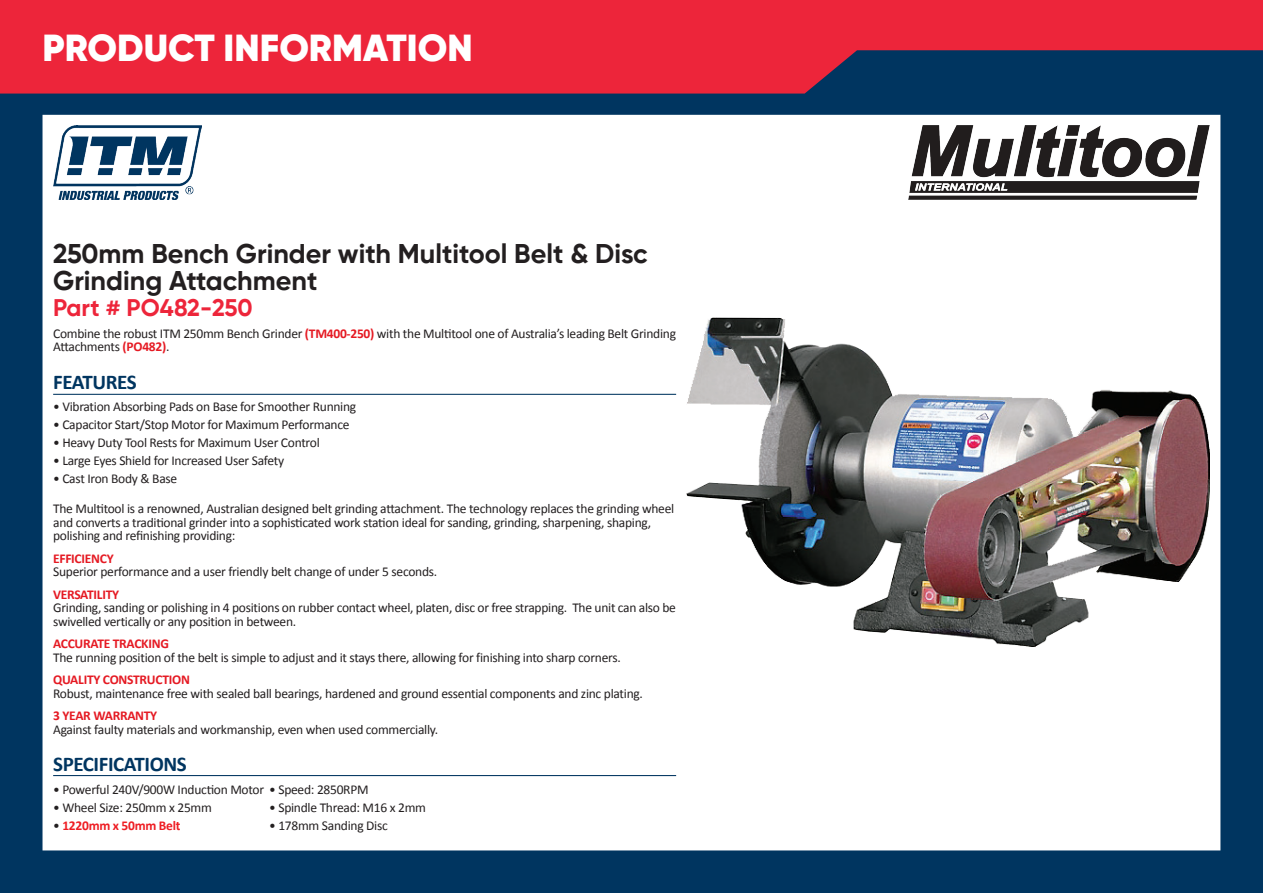
<style>
.page{position:relative;width:1263px;height:893px;background:#003560}
.page>*{position:absolute;margin:0;border:0;box-sizing:border-box;transform-origin:0 0}
.t1{font:900 37.5px "Gilroy";color:#fff}
.t2{font:700 27px/27px "Gilroy";color:#231f20}
.t3{font:700 24px "Gilroy";color:#ed253a}
.t4{font:700 21px "Calibri";letter-spacing:-.02em;color:#003560}
.t5{font:13.5px/13.5px "Calibri";letter-spacing:-.02em;color:#231f20}
.t6{font:700 13.5px "Calibri";letter-spacing:-.02em;color:#e51a23}
.t7{font:700 13.5px "Calibri";letter-spacing:-.02em;color:#ee1d23}
.s1{font-weight:700;color:#e51a23}
.s2{font-weight:400;color:#231f20}
</style>
<div class="page">
<div style="left:43px;top:115px;width:1177px;height:735px;background:#fff"></div>
<svg style="left:0;top:0;width:1263px;height:94px;fill:#ed253a"></svg>
<hr style="left:53px;top:394px;width:623px;height:1px;background:#003560">
<hr style="left:53px;top:775px;width:623px;height:1px;background:#003560">
<img style="left:687px;top:318px;width:523px;height:329px">
<img style="left:908px;top:125px;width:301px;height:75px">
<img style="left:53px;top:125px;width:149px;height:75px">
<h1 class="t1" style="left:43px;top:24px;width:432px">PRODUCT INFORMATION</h1>
<h2 class="t2" style="left:53px;top:240px;width:596px">250mm Bench Grinder with Multitool Belt &amp; Disc<br>Grinding Attachment</h2>
<h3 class="t3" style="left:53px;top:293px;width:201px">Part # PO482-250</h3>
<p class="t5" style="left:53px;top:326px;width:624px">Combine the robust ITM 250mm Bench Grinder <span class="s1">(TM400-250)</span> with the Multitool one of Australia’s leading Belt Grinding<br>Attachments <span class="s1">(PO482)</span>.</p>
<h3 class="t4" style="left:53px;top:369px;width:85px">FEATURES</h3>
<p class="t5" style="left:53px;top:399px;width:305px">• Vibration Absorbing Pads on Base for Smoother Running</p>
<p class="t5" style="left:53px;top:417px;width:298px">• Capacitor Start/Stop Motor for Maximum Performance</p>
<p class="t5" style="left:53px;top:435px;width:268px">• Heavy Duty Tool Rests for Maximum User Control</p>
<p class="t5" style="left:53px;top:453px;width:233px">• Large Eyes Shield for Increased User Safety</p>
<p class="t5" style="left:53px;top:471px;width:126px">• Cast Iron Body &amp; Base</p>
<p class="t5" style="left:53px;top:501px;width:623px">The Multitool is a renowned, Australian designed belt grinding attachment. The technology replaces the grinding wheel and converts a traditional grinder into a sophisticated work station ideal for sanding, grinding, sharpening, shaping, polishing and refinishing providing:</p>
<p class="t6" style="left:53px;top:550px;width:62px">EFFICIENCY</p>
<p class="t5" style="left:53px;top:564px;width:386px">Superior performance and a user friendly belt change of under 5 seconds.</p>
<p class="t6" style="left:53px;top:586px;width:67px">VERSATILITY</p>
<p class="t5" style="left:53px;top:600px;width:624px">Grinding, sanding or polishing in 4 positions on rubber contact wheel, platen, disc or free strapping. The unit can also be swivelled vertically or any position in between.</p>
<p class="t6" style="left:53px;top:635px;width:117px">ACCURATE TRACKING</p>
<p class="t5" style="left:53px;top:650px;width:569px">The running position of the belt is simple to adjust and it stays there, allowing for finishing into sharp corners.</p>
<p class="t6" style="left:53px;top:671px;width:138px">QUALITY CONSTRUCTION</p>
<p class="t5" style="left:53px;top:686px;width:591px">Robust, maintenance free with sealed ball bearings, hardened and ground essential components and zinc plating.</p>
<p class="t6" style="left:53px;top:707px;width:106px">3 YEAR WARRANTY</p>
<p class="t5" style="left:53px;top:722px;width:387px">Against faulty materials and workmanship, even when used commercially.</p>
<h3 class="t4" style="left:53px;top:751px;width:135px">SPECIFICATIONS</h3>
<p class="t5" style="left:53px;top:782px;width:317px">• Powerful 240V/900W Induction Motor • Speed: 2850RPM</p>
<p class="t5" style="left:53px;top:800px;width:160px">• Wheel Size: 250mm x 25mm</p>
<p class="t5" style="left:269px;top:800px;width:158px">• Spindle Thread: M16 x 2mm</p>
<p class="t7" style="left:53px;top:817px;width:129px"><span class="s2">•</span> 1220mm x 50mm Belt</p>
<p class="t5" style="left:269px;top:818px;width:120px">• 178mm Sanding Disc</p>
</div>
